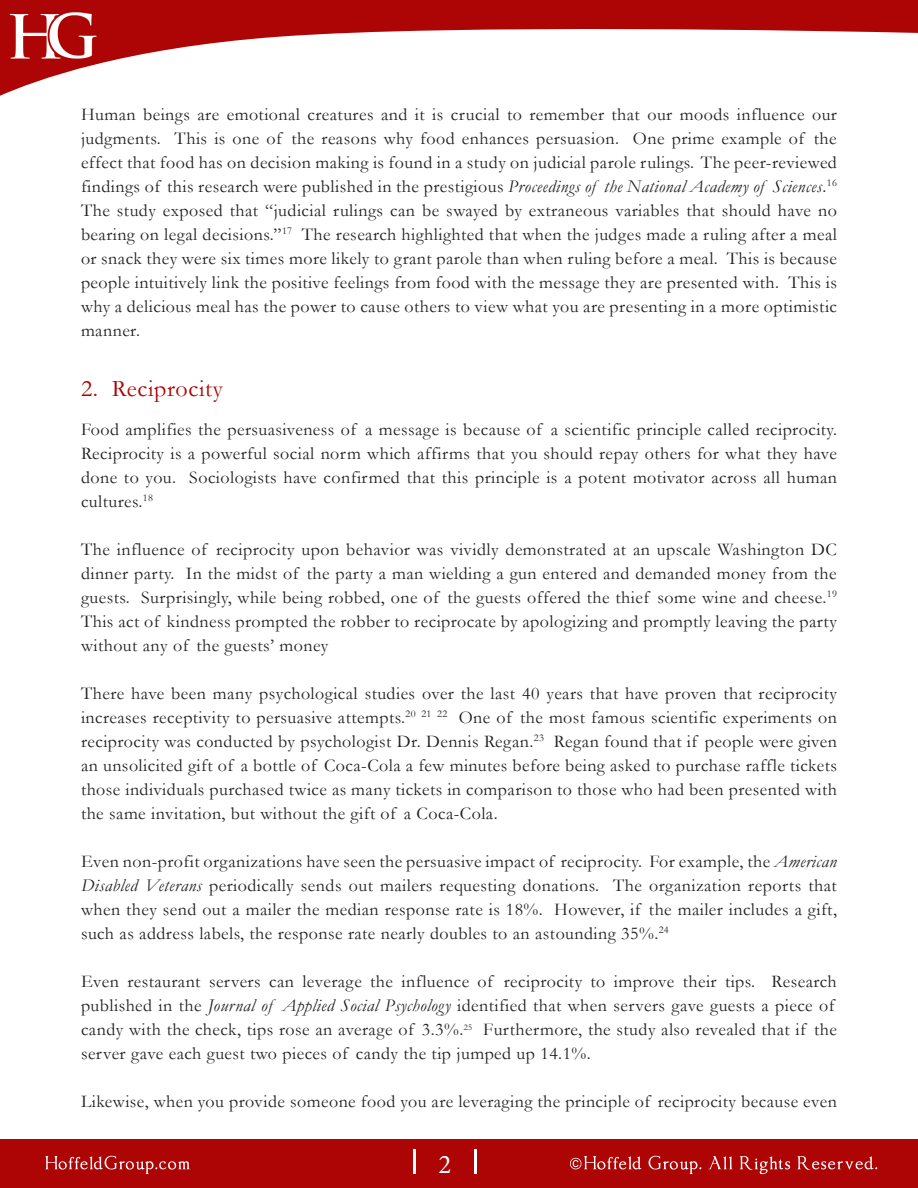
<style>
.page{position:relative;width:918px;height:1188px;background:#fff}
.page>*{position:absolute;margin:0;border:0;box-sizing:border-box;transform-origin:0 0}
.t1{font:27px "Minion Pro";color:#fff}
.t2{font:24px "Garamond";letter-spacing:.025em;color:#ac0505}
.t3{font:18px/24px "Garamond";letter-spacing:.025em;color:#231f20;text-align:justify}
.s1{font-style:italic}
</style>
<div class="page">
<div style="left:0;top:1140px;width:918px;height:48px;background:#ad0505"></div>
<img style="left:584px;top:1156px;width:137px;height:13px">
<img style="left:475px;top:1149px;width:2px;height:24px">
<img style="left:414px;top:1149px;width:2px;height:24px">
<img style="left:45px;top:1156px;width:72px;height:13px">
<img style="left:0;top:0;width:917px;height:96px">
<img style="left:917px;top:0;width:1px;height:33px">
<p class="t3" style="left:81px;top:102px;width:758px">Human beings are emotional creatures and it is crucial to remember that our moods influence our judgments. This is one of the reasons why food enhances persuasion. One prime example of the effect that food has on decision making is found in a study on judicial parole rulings. The peer-reviewed findings of this research were published in the prestigious <span class="s1">Proceedings of the National Academy of Sciences</span>.<sup>16<br></sup>The study exposed that “judicial rulings can be swayed by extraneous variables that should have no bearing on legal decisions.”<sup>17</sup> The research highlighted that when the judges made a ruling after a meal or snack they were six times more likely to grant parole than when ruling before a meal. This is because people intuitively link the positive feelings from food with the message they are presented with. This is why a delicious meal has the power to cause others to view what you are presenting in a more optimistic manner.</p>
<p class="t2" style="left:81px;top:372px;width:143px">2. Reciprocity</p>
<p class="t3" style="left:81px;top:417px;width:758px">Food amplifies the persuasiveness of a message is because of a scientific principle called reciprocity.<br>Reciprocity is a powerful social norm which affirms that you should repay others for what they have done to you. Sociologists have confirmed that this principle is a potent motivator across all human cultures.<sup>18</sup></p>
<p class="t3" style="left:81px;top:537px;width:758px">The influence of reciprocity upon behavior was vividly demonstrated at an upscale Washington DC dinner party. In the midst of the party a man wielding a gun entered and demanded money from the guests. Surprisingly, while being robbed, one of the guests offered the thief some wine and cheese.<sup>19<br></sup>This act of kindness prompted the robber to reciprocate by apologizing and promptly leaving the party without any of the guests’ money</p>
<p class="t3" style="left:81px;top:681px;width:757px">There have been many psychological studies over the last 40 years that have proven that reciprocity increases receptivity to persuasive attempts.<sup>20</sup> <sup>21</sup> <sup>22</sup> One of the most famous scientific experiments on reciprocity was conducted by psychologist Dr. Dennis Regan.<sup>23</sup> Regan found that if people were given an unsolicited gift of a bottle of Coca-Cola a few minutes before being asked to purchase raffle tickets those individuals purchased twice as many tickets in comparison to those who had been presented with the same invitation, but without the gift of a Coca-Cola.</p>
<p class="t3" style="left:81px;top:849px;width:757px">Even non-profit organizations have seen the persuasive impact of reciprocity. For example, the <span class="s1">American Disabled Veterans</span> periodically sends out mailers requesting donations. The organization reports that when they send out a mailer the median response rate is 18%. However, if the mailer includes a gift, such as address labels, the response rate nearly doubles to an astounding 35%.<sup>24</sup></p>
<p class="t3" style="left:81px;top:969px;width:757px;text-align:left">Even restaurant servers can leverage the influence of reciprocity to improve their tips. Research published in the <span class="s1">Journal of Applied Social Psychology</span> identified that when servers gave guests a piece of candy with the check, tips rose an average of 3.3%.<sup>25</sup> Furthermore, the study also revealed that if the server gave each guest two pieces of candy the tip jumped up 14.1%.</p>
<p class="t3" style="left:81px;top:1089px;width:757px">Likewise, when you provide someone food you are leveraging the principle of reciprocity because even</p>
<p class="t1" style="left:438px;top:1146px;width:14px">2</p>
</div>
